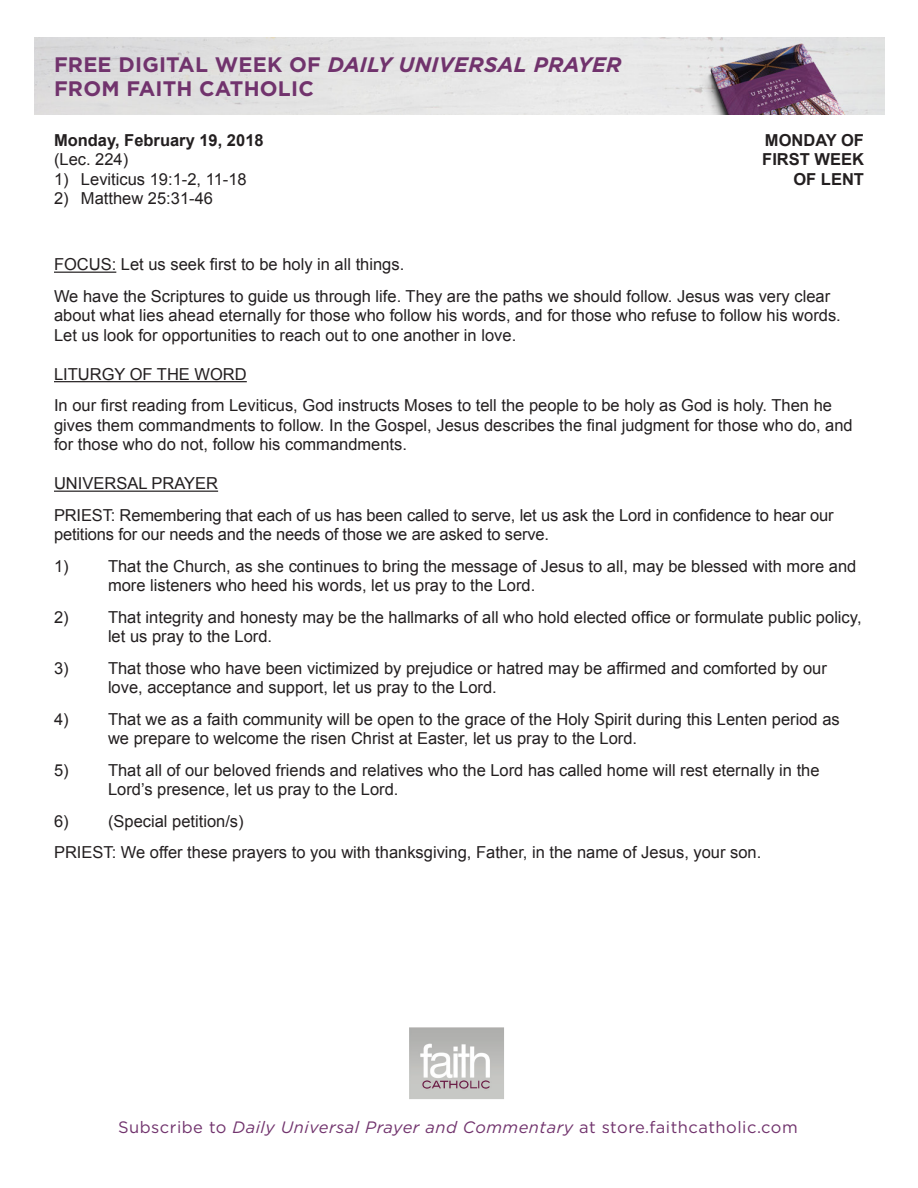
<style>
.page{position:relative;width:918px;height:1188px;background:#fff}
.page>*{position:absolute;margin:0;border:0;box-sizing:border-box;transform-origin:0 0}
.t1{font:700 21px/24px "Gotham";letter-spacing:.01em;color:#71336d}
.t2{font:16.5px/19.5px "Arial";color:#231f20}
.t3{font:16.5px "Gotham";letter-spacing:.03em;color:#71336d}
.t4{font:700 16.5px "Arial";color:#231f20}
.s1{font-style:italic}
</style>
<div class="page">
<img style="left:35px;top:38px;width:850px;height:77px">
<img style="left:409px;top:1027px;width:95px;height:72px">
<hr style="left:54px;top:272px;width:62px;height:1px;background:#231f20">
<hr style="left:54px;top:381px;width:193px;height:1px;background:#231f20">
<hr style="left:54px;top:491px;width:164px;height:1px;background:#231f20">
<p class="t1" style="left:54px;top:53px;width:569px">FREE DIGITAL WEEK OF <span class="s1">DAILY UNIVERSAL PRAYER<br></span>FROM FAITH CATHOLIC</p>
<p class="t4" style="left:54px;top:129px;width:211px">Monday, February 19, 2018</p>
<p class="t4" style="left:765px;top:129px;width:101px">MONDAY OF</p>
<p class="t2" style="left:54px;top:150px;width:76px">(Lec. 224)</p>
<p class="t4" style="left:762px;top:149px;width:103px">FIRST WEEK</p>
<p class="t2" style="left:54px;top:170px;width:194px">1) Leviticus 19:1-2, 11-18</p>
<p class="t4" style="left:793px;top:168px;width:72px">OF LENT</p>
<p class="t2" style="left:54px;top:189px;width:161px">2) Matthew 25:31-46</p>
<p class="t2" style="left:54px;top:255px;width:352px">FOCUS: Let us seek first to be holy in all things.</p>
<p class="t2" style="left:54px;top:287px;width:788px">We have the Scriptures to guide us through life. They are the paths we should follow. Jesus was very clear about what lies ahead eternally for those who follow his words, and for those who refuse to follow his words.<br>Let us look for opportunities to reach out to one another in love.</p>
<p class="t2" style="left:54px;top:365px;width:194px">LITURGY OF THE WORD</p>
<p class="t2" style="left:54px;top:396px;width:800px">In our first reading from Leviticus, God instructs Moses to tell the people to be holy as God is holy. Then he gives them commandments to follow. In the Gospel, Jesus describes the final judgment for those who do, and for those who do not, follow his commandments.</p>
<p class="t2" style="left:54px;top:474px;width:166px">UNIVERSAL PRAYER</p>
<p class="t2" style="left:54px;top:506px;width:781px">PRIEST: Remembering that each of us has been called to serve, let us ask the Lord in confidence to hear our petitions for our needs and the needs of those we are asked to serve.</p>
<p class="t2" style="left:108px;top:557px;width:750px;text-indent:-54px">1) That the Church, as she continues to bring the message of Jesus to all, may be blessed with more and more listeners who heed his words, let us pray to the Lord.</p>
<p class="t2" style="left:108px;top:608px;width:755px;text-indent:-54px">2) That integrity and honesty may be the hallmarks of all who hold elected office or formulate public policy, let us pray to the Lord.</p>
<p class="t2" style="left:108px;top:659px;width:720px;text-indent:-54px">3) That those who have been victimized by prejudice or hatred may be affirmed and comforted by our love, acceptance and support, let us pray to the Lord.</p>
<p class="t2" style="left:108px;top:710px;width:733px;text-indent:-54px">4) That we as a faith community will be open to the grace of the Holy Spirit during this Lenten period as we prepare to welcome the risen Christ at Easter, let us pray to the Lord.</p>
<p class="t2" style="left:108px;top:761px;width:713px;text-indent:-54px">5) That all of our beloved friends and relatives who the Lord has called home will rest eternally in the<br>Lord’s presence, let us pray to the Lord.</p>
<p class="t2" style="left:54px;top:812px;width:191px">6) (Special petition/s)</p>
<p class="t2" style="left:54px;top:843px;width:709px">PRIEST: We offer these prayers to you with thanksgiving, Father, in the name of Jesus, your son.</p>
<p class="t3" style="left:118px;top:1116px;width:681px">Subscribe to <span class="s1">Daily Universal Prayer and Commentary</span> at store.faithcatholic.com</p>
</div>
